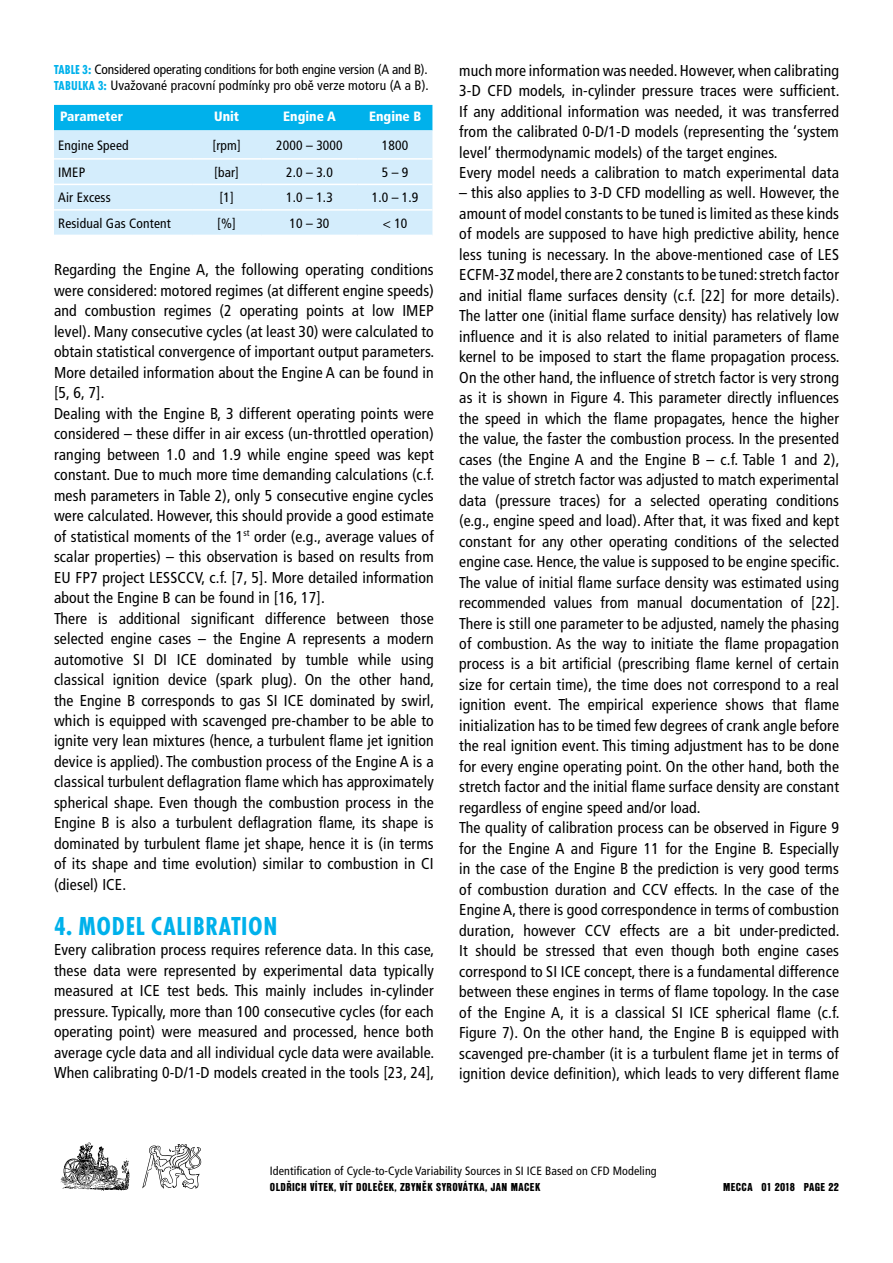
<style>
.page{position:relative;width:893px;height:1263px;background:#fff}
.page>*{position:absolute;margin:0;border:0;box-sizing:border-box;transform-origin:0 0}
.t1{font:700 condensed 27px "Futura TOT";letter-spacing:.025em;color:#00b1eb}
.t2{font:condensed 15.75px/20.4px "Frutiger CE";letter-spacing:.01em;color:#000}
.t3{font:condensed 13.5px/16.5px "Frutiger CE";letter-spacing:-.01em;color:#000}
.t4{font:condensed 13.5px "Frutiger CE";letter-spacing:.01em;color:#000}
.t5{font:900 condensed 13.5px "Frutiger CE";color:#fff}
.t6{font:condensed 12px "Frutiger CE";letter-spacing:.01em;color:#000}
.t7{font:12px "Nimbus Sans DOT Blac Cond";letter-spacing:.03em;color:#000}
.s1{font-family:"Futura TOT";font-weight:700;color:#00b1eb}
</style>
<div class="page">
<img style="left:60px;top:1142px;width:70px;height:49px">
<svg style="left:142px;top:1144px;width:59px;height:45px"></svg>
<svg style="left:54px;top:105px;width:378px;height:130px;background:#a9e1f8"></svg>
<hr style="left:54px;top:158px;width:138px;height:2px;background:#fff">
<hr style="left:192px;top:158px;width:69px;height:2px;background:#fff">
<hr style="left:261px;top:158px;width:97px;height:2px;background:#fff">
<hr style="left:358px;top:158px;width:74px;height:2px;background:#fff">
<hr style="left:54px;top:184px;width:138px;height:1px;background:#fff">
<hr style="left:192px;top:184px;width:69px;height:1px;background:#fff">
<hr style="left:261px;top:184px;width:97px;height:1px;background:#fff">
<hr style="left:358px;top:184px;width:74px;height:1px;background:#fff">
<hr style="left:54px;top:209px;width:138px;height:2px;background:#fff">
<hr style="left:192px;top:209px;width:69px;height:2px;background:#fff">
<hr style="left:261px;top:209px;width:97px;height:2px;background:#fff">
<hr style="left:358px;top:209px;width:74px;height:2px;background:#fff">
<p class="t3" style="left:54px;top:61px;width:376px"><span class="s1">TABLE 3:</span> Considered operating conditions for both engine version (A and B).<br><span class="s1">TABULKA 3:</span> Uvažované pracovní podmínky pro obě verze motoru (A a B).</p>
<p class="t5" style="left:60px;top:109px;width:65px">Parameter</p>
<p class="t5" style="left:214px;top:109px;width:27px">Unit</p>
<p class="t5" style="left:283px;top:109px;width:54px">Engine A</p>
<p class="t5" style="left:369px;top:109px;width:54px">Engine B</p>
<p class="t4" style="left:58px;top:137px;width:72px">Engine Speed</p>
<p class="t4" style="left:213px;top:137px;width:30px">[rpm]</p>
<p class="t4" style="left:276px;top:137px;width:68px">2000 – 3000</p>
<p class="t4" style="left:382px;top:137px;width:28px">1800</p>
<p class="t4" style="left:58px;top:164px;width:28px">IMEP</p>
<p class="t4" style="left:214px;top:164px;width:26px">[bar]</p>
<p class="t4" style="left:286px;top:164px;width:48px">2.0 – 3.0</p>
<p class="t4" style="left:382px;top:164px;width:28px">5 – 9</p>
<p class="t4" style="left:58px;top:190px;width:54px">Air Excess</p>
<p class="t4" style="left:220px;top:190px;width:16px">[1]</p>
<p class="t4" style="left:286px;top:190px;width:48px">1.0 – 1.3</p>
<p class="t4" style="left:372px;top:190px;width:48px">1.0 – 1.9</p>
<p class="t4" style="left:58px;top:215px;width:114px">Residual Gas Content</p>
<p class="t4" style="left:217px;top:215px;width:20px">[%]</p>
<p class="t4" style="left:289px;top:215px;width:41px">10 – 30</p>
<p class="t4" style="left:383px;top:215px;width:26px">&lt; 10</p>
<p class="t2" style="left:54px;top:260px;width:382px">Regarding the Engine A, the following operating conditions were considered: motored regimes (at different engine speeds) and combustion regimes (2 operating points at low IMEP level). Many consecutive cycles (at least 30) were calculated to obtain statistical convergence of important output parameters.<br>More detailed information about the Engine A can be found in [5, 6, 7].<br>Dealing with the Engine B, 3 different operating points were considered – these differ in air excess (un-throttled operation) ranging between 1.0 and 1.9 while engine speed was kept constant. Due to much more time demanding calculations (c.f. mesh parameters in Table 2), only 5 consecutive engine cycles were calculated. However, this should provide a good estimate of statistical moments of the 1<sup>st</sup> order (e.g., average values of scalar properties) – this observation is based on results from EU FP7 project LESSCCV, c.f. [7, 5]. More detailed information about the Engine B can be found in [16, 17].<br>There is additional significant difference between those selected engine cases – the Engine A represents a modern automotive SI DI ICE dominated by tumble while using classical ignition device (spark plug). On the other hand, the Engine B corresponds to gas SI ICE dominated by swirl, which is equipped with scavenged pre-chamber to be able to ignite very lean mixtures (hence, a turbulent flame jet ignition device is applied). The combustion process of the Engine A is a classical turbulent deflagration flame which has approximately spherical shape. Even though the combustion process in the Engine B is also a turbulent deflagration flame, its shape is dominated by turbulent flame jet shape, hence it is (in terms of its shape and time evolution) similar to combustion in CI (diesel) ICE.</p>
<h1 class="t1" style="left:54px;top:910px;width:225px">4. MODEL CALIBRATION</h1>
<p class="t2" style="left:54px;top:940px;width:382px;text-align:justify">Every calibration process requires reference data. In this case, these data were represented by experimental data typically measured at ICE test beds. This mainly includes in-cylinder pressure. Typically, more than 100 consecutive cycles (for each operating point) were measured and processed, hence both average cycle data and all individual cycle data were available.<br>When calibrating 0-D/1-D models created in the tools [23, 24],</p>
<p class="t2" style="left:459px;top:60px;width:382px">much more information was needed. However, when calibrating 3-D CFD models, in-cylinder pressure traces were sufficient.<br>If any additional information was needed, it was transferred from the calibrated 0-D/1-D models (representing the ‘system level’ thermodynamic models) of the target engines.<br>Every model needs a calibration to match experimental data</p>
<p class="t2" style="left:459px;top:183px;width:382px">– this also applies to 3-D CFD modelling as well. However, the amount of model constants to be tuned is limited as these kinds of models are supposed to have high predictive ability, hence less tuning is necessary. In the above-mentioned case of LES ECFM-3Z model, there are 2 constants to be tuned: stretch factor and initial flame surfaces density (c.f. [22] for more details).<br>The latter one (initial flame surface density) has relatively low influence and it is also related to initial parameters of flame kernel to be imposed to start the flame propagation process.<br>On the other hand, the influence of stretch factor is very strong as it is shown in Figure 4. This parameter directly influences the speed in which the flame propagates, hence the higher the value, the faster the combustion process. In the presented cases (the Engine A and the Engine B – c.f. Table 1 and 2), the value of stretch factor was adjusted to match experimental data (pressure traces) for a selected operating conditions (e.g., engine speed and load). After that, it was fixed and kept constant for any other operating conditions of the selected engine case. Hence, the value is supposed to be engine specific.<br>The value of initial flame surface density was estimated using recommended values from manual documentation of [22].<br>There is still one parameter to be adjusted, namely the phasing of combustion. As the way to initiate the flame propagation process is a bit artificial (prescribing flame kernel of certain size for certain time), the time does not correspond to a real ignition event. The empirical experience shows that flame initialization has to be timed few degrees of crank angle before the real ignition event. This timing adjustment has to be done for every engine operating point. On the other hand, both the stretch factor and the initial flame surface density are constant regardless of engine speed and/or load.<br>The quality of calibration process can be observed in Figure 9 for the Engine A and Figure 11 for the Engine B. Especially in the case of the Engine B the prediction is very good terms of combustion duration and CCV effects. In the case of the Engine A, there is good correspondence in terms of combustion duration, however CCV effects are a bit under-predicted.<br>It should be stressed that even though both engine cases correspond to SI ICE concept, there is a fundamental difference between these engines in terms of flame topology. In the case of the Engine A, it is a classical SI ICE spherical flame (c.f.<br>Figure 7). On the other hand, the Engine B is equipped with scavenged pre-chamber (it is a turbulent flame jet in terms of ignition device definition), which leads to very different flame</p>
<p class="t6" style="left:270px;top:1164px;width:388px">Identification of Cycle-to-Cycle Variability Sources in SI ICE Based on CFD Modeling</p>
<p class="t7" style="left:270px;top:1180px;width:93px">OLDŘICH VÍTEK, VÍT DOLEČEK</p>
<p class="t7" style="left:394px;top:1180px;width:54px">, ZBYNĚK SYROV</p>
<p class="t7" style="left:463px;top:1180px;width:62px">ÁTKA, JAN MACEK</p>
<p class="t7" style="left:723px;top:1180px;width:117px">MECCA 01 2018 PAGE 22</p>
</div>
